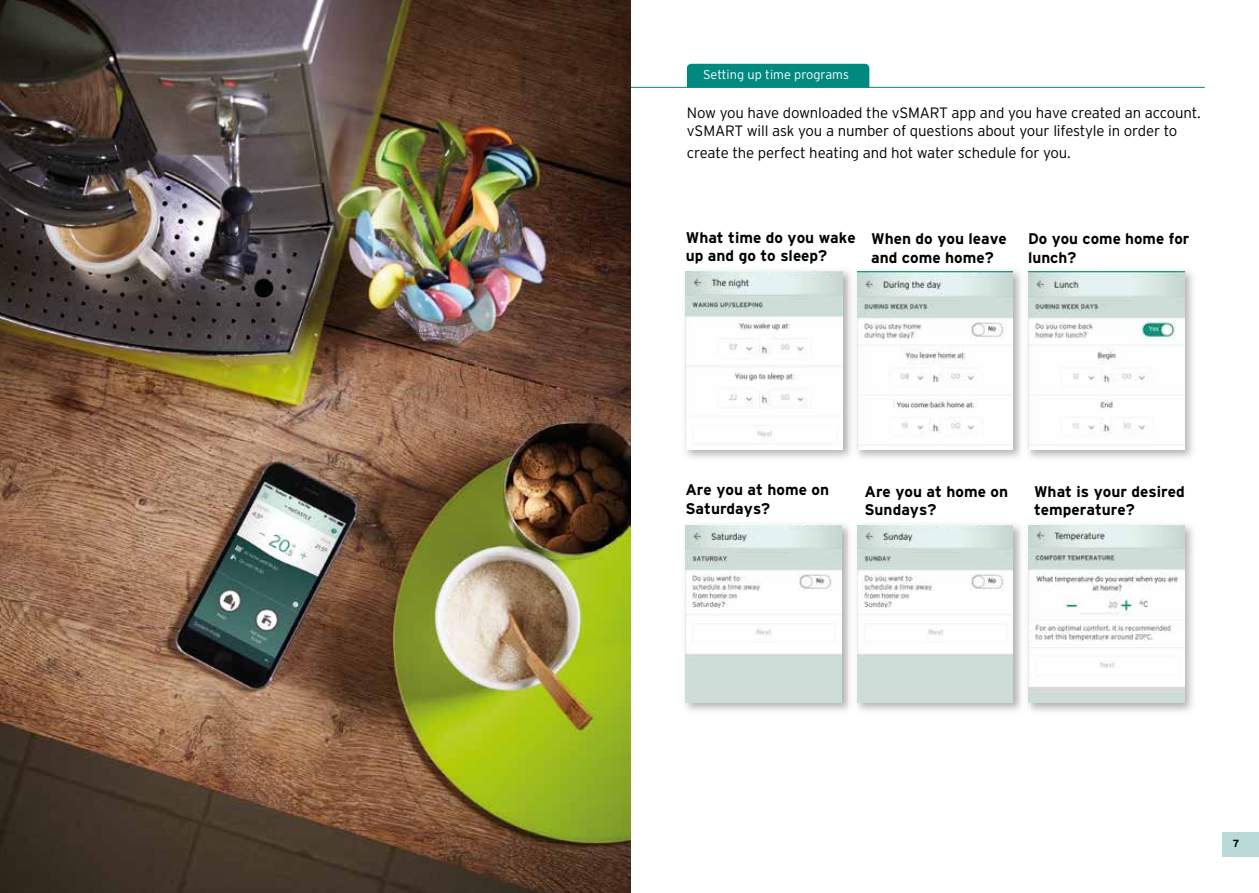
<style>
.page{position:relative;width:1259px;height:893px;background:#fff}
.page>*{position:absolute;margin:0;border:0;box-sizing:border-box;transform-origin:0 0}
.t1{font:700 15.45px/18.6px "Interstate OT";color:#010202}
.t2{font:300 15px/18px "Interstate OT";letter-spacing:-.01em;color:#000}
.t3{font:300 12.75px "Interstate OT";color:#fff}
.t4{font:700 10.35px "Interstate OT";color:#000}
</style>
<div class="page">
<div style="left:1221px;top:832px;width:38px;height:25px;background:#badad7"></div>
<hr style="left:57px;top:87px;width:1147px;height:1px;background:#00897e">
<div style="left:687px;top:64px;width:182px;height:24px;background:#00897e"></div>
<img style="left:685px;top:271px;width:164px;height:187px">
<img style="left:686px;top:272px;width:157px;height:177px">
<img style="left:849px;top:270px;width:344px;height:188px">
<img style="left:857px;top:272px;width:156px;height:177px">
<img style="left:1020px;top:270px;width:10px;height:188px">
<img style="left:1028px;top:272px;width:156px;height:177px">
<img style="left:685px;top:525px;width:165px;height:186px">
<img style="left:686px;top:526px;width:155px;height:177px">
<img style="left:849px;top:554px;width:171px;height:157px">
<img style="left:857px;top:525px;width:163px;height:29px">
<img style="left:857px;top:526px;width:156px;height:177px">
<img style="left:1020px;top:525px;width:173px;height:187px">
<img style="left:1028px;top:526px;width:156px;height:177px">
<img style="left:0;top:0;width:630px;height:893px">
<p class="t3" style="left:703px;top:67px;width:147px">Setting up time programs</p>
<p class="t2" style="left:687px;top:104px;width:515px">Now you have downloaded the vSMART app and you have created an account. vSMART will ask you a number of questions about your lifestyle in order to</p>
<p class="t2" style="left:687px;top:143px;width:385px">create the perfect heating and hot water schedule for you.</p>
<p class="t1" style="left:686px;top:228px;width:171px">What time do you wake up and go to sleep?</p>
<p class="t1" style="left:871px;top:229px;width:137px">When do you leave and come home?</p>
<p class="t1" style="left:1028px;top:229px;width:163px">Do you come home for lunch?</p>
<p class="t1" style="left:685px;top:480px;width:145px">Are you at home on<br>Saturdays?</p>
<p class="t1" style="left:864px;top:482px;width:145px">Are you at home on<br>Sundays?</p>
<p class="t1" style="left:1034px;top:482px;width:152px">What is your desired temperature?</p>
<p class="t4" style="left:1232px;top:838px;width:8px">7</p>
</div>
